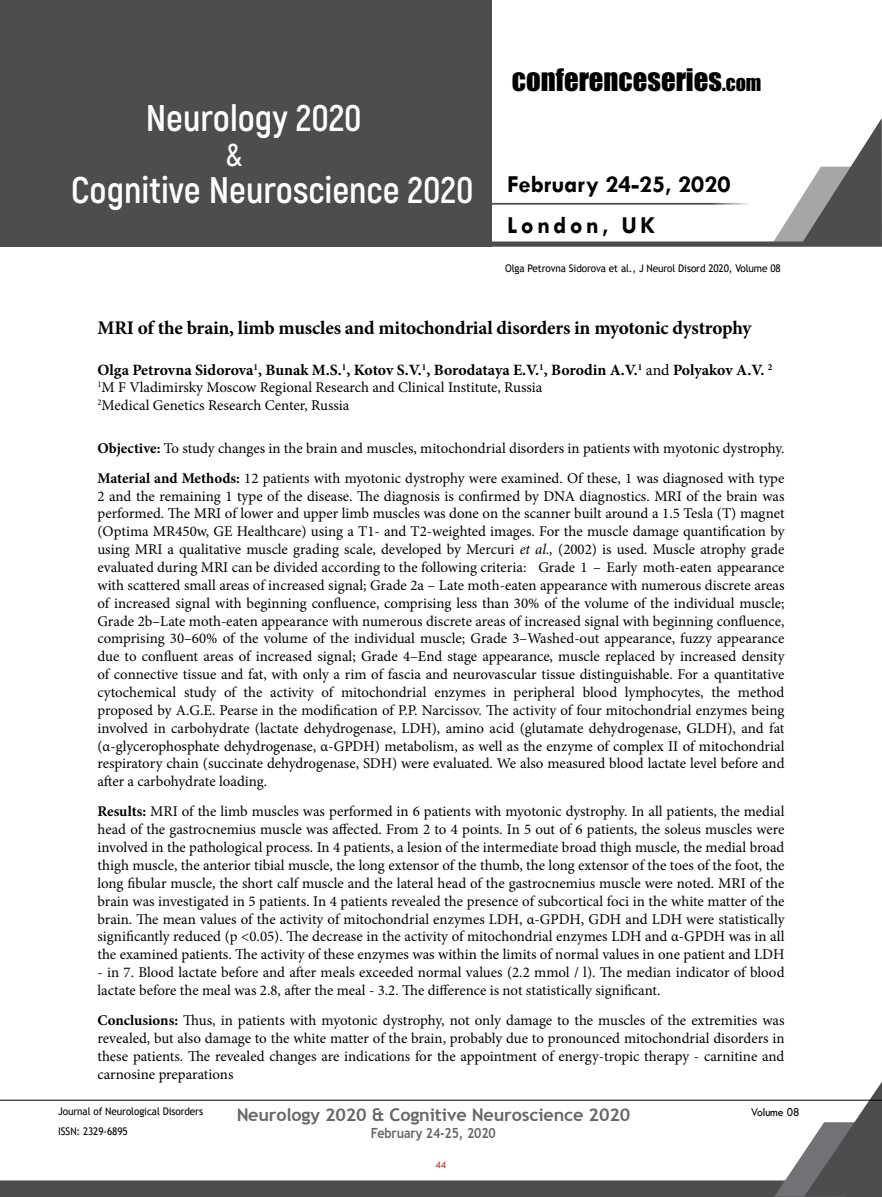
<style>
.page{position:relative;width:882px;height:1197px;background:#fff}
.page>*{position:absolute;margin:0;border:0;box-sizing:border-box;transform-origin:0 0}
.t1{font:700 37.1px "Akrobat";color:#fff}
.t2{font:600 31.5px "Akrobat";color:#fff}
.t3{font:28.7px "Impact";color:#000}
.t4{font:700 24.68px/41.1px "Tw Cen";color:#000}
.t5{font:700 19.25px "Minion Pro";letter-spacing:-.01em;color:#000}
.t6{font:700 17.5px "Trebuchet MS";letter-spacing:-.01em;color:#000}
.t7{font:700 15.75px "Minion Pro";color:#000}
.t8{font:14.88px/17.8px "Minion Pro";color:#000}
.t9{font:700 14px "Trebuchet MS";letter-spacing:-.01em;color:#000;scale:.89 1}
.t10{font:12.25px "Tw Cen";letter-spacing:-.01em;color:#000;scale:.95 1}
.t11{font:10.5px "Trebuchet MS";letter-spacing:-.01em;color:#000;scale:.95 1}
.t12{font:10.5px "Tw Cen";color:#c5281c;scale:.95 1}
.s1{font-size:20.12px}
.s2{font-weight:400}
.s3{font-weight:700}
.s4{font-style:italic}
</style>
<div class="page">
<div style="left:0;top:0;width:492px;height:247px;background:#4d4d4f"></div>
<svg style="left:492px;top:118px;width:390px;height:129px"></svg>
<hr style="left:486px;top:203px;width:280px;height:2px;background:#4d4d4f">
<svg style="left:0;top:1081px;width:882px;height:116px"></svg>
<hr style="left:0;top:1100px;width:882px;height:1px;background:#000">
<h1 class="t1" style="left:146px;top:95px;width:217px">Neurology 2020</h1>
<h2 class="t2" style="left:225px;top:135px;width:20px">&amp;</h2>
<h1 class="t1" style="left:71px;top:167px;width:404px">Cognitive Neuroscience 2020</h1>
<h3 class="t3" style="left:512px;top:57px;width:251px">CONFERENCESERIES<span class="s1">.COM</span></h3>
<h3 class="t4" style="left:507px;top:163px;width:225px">February 24-25, 2020<br>London, UK</h3>
<p class="t11" style="left:505px;top:262px;width:292px">Olga Petrovna Sidorova et al., J Neurol Disord 2020, Volume 08</p>
<p class="t5" style="left:97px;top:314px;width:655px">MRI of the brain, limb muscles and mitochondrial disorders in myotonic dystrophy</p>
<p class="t7" style="left:97px;top:359px;width:676px">Olga Petrovna Sidorova<sup>1</sup>, Bunak M.S.<sup>1</sup>, Kotov S.V.<sup>1</sup>, Borodataya E.V.<sup>1</sup>, Borodin A.V.<sup>1</sup> <span class="s2">and</span> Polyakov A.V. <sup>2</sup></p>
<p class="t8" style="left:97px;top:379px;width:446px"><sup>1</sup>M F Vladimirsky Moscow Regional Research and Clinical Institute, Russia<br><sup>2</sup>Medical Genetics Research Center, Russia</p>
<p class="t8" style="left:97px;top:433px;width:689px;line-height:30.3px"><span class="s3">Objective:</span> To study changes in the brain and muscles, mitochondrial disorders in patients with myotonic dystrophy.<br><span class="s3">Material and Methods:</span> 12 patients with myotonic dystrophy were examined. Of these, 1 was diagnosed with type</p>
<p class="t8" style="left:97px;top:487px;width:689px;text-align:justify">2 and the remaining 1 type of the disease. The diagnosis is confirmed by DNA diagnostics. MRI of the brain was performed. The MRI of lower and upper limb muscles was done on the scanner built around a 1.5 Tesla (T) magnet (Optima MR450w, GE Healthcare) using a T1- and T2-weighted images. For the muscle damage quantification by using MRI a qualitative muscle grading scale, developed by Mercuri <span class="s4">et al.,</span> (2002) is used. Muscle atrophy grade evaluated during MRI can be divided according to the following criteria: Grade 1 – Early moth-eaten appearance with scattered small areas of increased signal; Grade 2a – Late moth-eaten appearance with numerous discrete areas of increased signal with beginning confluence, comprising less than 30% of the volume of the individual muscle; Grade 2b–Late moth-eaten appearance with numerous discrete areas of increased signal with beginning confluence, comprising 30–60% of the volume of the individual muscle; Grade 3–Washed-out appearance, fuzzy appearance due to confluent areas of increased signal; Grade 4–End stage appearance, muscle replaced by increased density of connective tissue and fat, with only a rim of fascia and neurovascular tissue distinguishable. For a quantitative cytochemical study of the activity of mitochondrial enzymes in peripheral blood lymphocytes, the method proposed by A.G.E. Pearse in the modification of P.P. Narcissov. The activity of four mitochondrial enzymes being involved in carbohydrate (lactate dehydrogenase, LDH), amino acid (glutamate dehydrogenase, GLDH), and fat (α-glycerophosphate dehydrogenase, α-GPDH) metabolism, as well as the enzyme of complex II of mitochondrial respiratory chain (succinate dehydrogenase, SDH) were evaluated. We also measured blood lactate level before and after a carbohydrate loading.</p>
<p class="t8" style="left:97px;top:803px;width:689px;text-align:justify"><span class="s3">Results:</span> MRI of the limb muscles was performed in 6 patients with myotonic dystrophy. In all patients, the medial head of the gastrocnemius muscle was affected. From 2 to 4 points. In 5 out of 6 patients, the soleus muscles were involved in the pathological process. In 4 patients, a lesion of the intermediate broad thigh muscle, the medial broad thigh muscle, the anterior tibial muscle, the long extensor of the thumb, the long extensor of the toes of the foot, the long fibular muscle, the short calf muscle and the lateral head of the gastrocnemius muscle were noted. MRI of the brain was investigated in 5 patients. In 4 patients revealed the presence of subcortical foci in the white matter of the brain. The mean values of the activity of mitochondrial enzymes LDH, α-GPDH, GDH and LDH were statistically significantly reduced (p &lt;0.05). The decrease in the activity of mitochondrial enzymes LDH and α-GPDH was in all the examined patients. The activity of these enzymes was within the limits of normal values in one patient and LDH</p>
<p class="t8" style="left:97px;top:964px;width:689px">- in 7. Blood lactate before and after meals exceeded normal values (2.2 mmol / l). The median indicator of blood lactate before the meal was 2.8, after the meal - 3.2. The difference is not statistically significant.</p>
<p class="t8" style="left:97px;top:1012px;width:689px;text-align:justify"><span class="s3">Conclusions:</span> Thus, in patients with myotonic dystrophy, not only damage to the muscles of the extremities was revealed, but also damage to the white matter of the brain, probably due to pronounced mitochondrial disorders in these patients. The revealed changes are indications for the appointment of energy-tropic therapy - carnitine and carnosine preparations</p>
<p class="t11" style="left:58px;top:1105px;width:154px">Journal of Neurological Disorders</p>
<p class="t10" style="left:751px;top:1104px;width:53px">Volume 08</p>
<p class="t11" style="left:58px;top:1125px;width:75px">ISSN: 2329-6895</p>
<p class="t12" style="left:436px;top:1159px;width:13px">44</p>
<p class="t6" style="left:236px;top:1104px;width:395px">Neurology 2020 &amp; Cognitive Neuroscience 2020</p>
<p class="t9" style="left:371px;top:1124px;width:142px">February 24-25, 2020</p>
</div>
